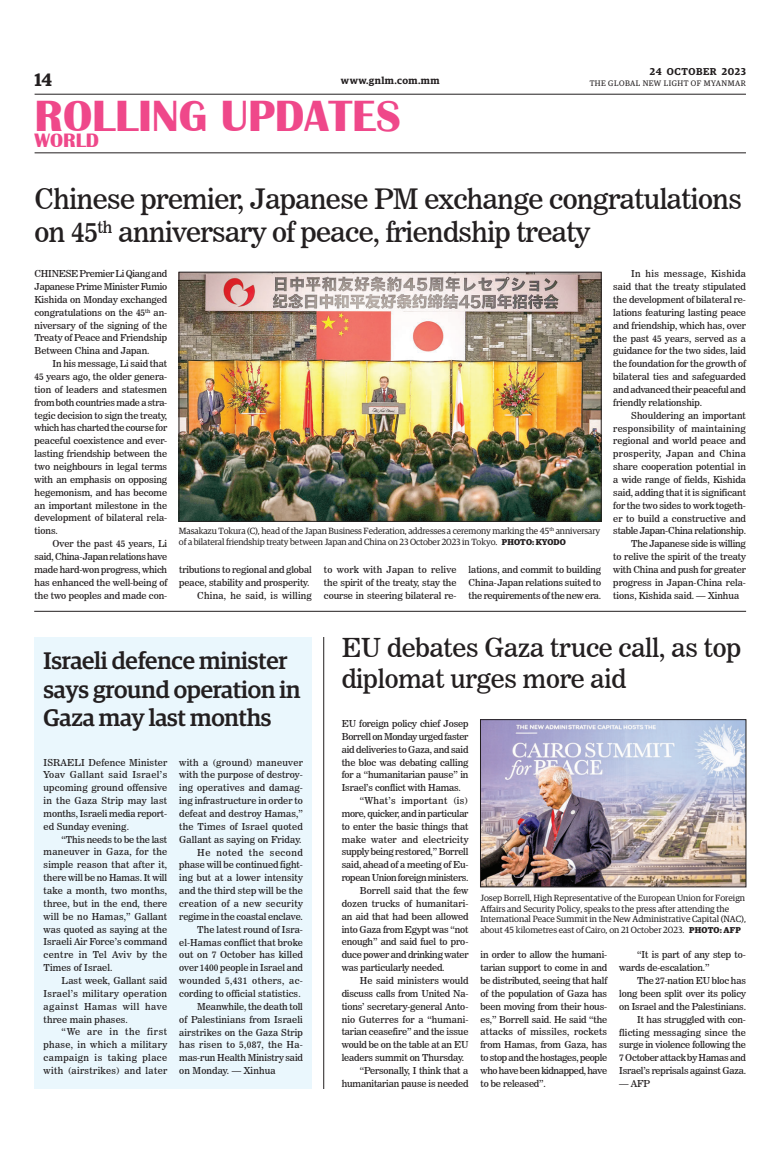
<style>
.page{position:relative;width:773px;height:1152px;background:#fff}
.page>*{position:absolute;margin:0;border:0;box-sizing:border-box;transform-origin:0 0}
.t1{font:700 45px "Britannic";color:#ef488a}
._2_Clm_Head{font:28px/33.6px "News 706 BT Roman C";letter-spacing:-.02em;color:#231f20}
._2_Clm_Head-2{font:26px/31.2px "News 706 BT Roman C";letter-spacing:-.01em;color:#231f20}
._1_Clm_Head{font:500 24px/28.8px "Guardian Egyp";letter-spacing:-.01em;color:#231f20}
.t2{font:700 20px "Britannic";color:#ef488a}
.t3{font:600 18px "Guardian Egyp";color:#231f20}
.t4{font:600 10px "Guardian Egyp";letter-spacing:.055em;color:#231f20}
._2nd_Body{font:9.5px/12.9px "News 706 BT Roman C";letter-spacing:-.005em;color:#231f20;text-align:justify}
.Normal_Para{font:9.5px/12.9px "News 706 BT Roman C";letter-spacing:-.01em;color:#231f20;text-align:justify}
._2nd_Body-2{font:9.5px "News 706 BT Roman C";letter-spacing:.02em;color:#231f20}
.t5{font:9px/10.8px "Guardian Egyp";color:#231f20}
.t6{font:8px "Guardian Egyp";letter-spacing:.06em;color:#231f20}
.s1{font-weight:700;font-size:8.5px}
</style>
<div class="page">
<hr style="left:35px;top:94px;width:711px;height:1px;background:#231f20">
<hr style="left:35px;top:152px;width:711px;height:1px;background:#231f20">
<div style="left:35px;top:637px;width:277px;height:452px;background:#eaf7fd"></div>
<img style="left:181px;top:274px;width:418px;height:245px">
<div style="left:179px;top:272px;width:422px;height:249px;border:1px solid #231f20"></div>
<img style="left:482px;top:722px;width:262px;height:163px">
<div style="left:480px;top:720px;width:266px;height:167px;border:1px solid #231f20"></div>
<hr style="left:34px;top:611px;width:712px;height:1px;background:#231f20">
<hr style="left:323px;top:637px;width:1px;height:452px;background:#231f20">
<p class="t4" style="left:650px;top:64px;width:97px">24 OCTOBER 2023</p>
<h3 class="t3" style="left:35px;top:67px;width:19px">14</h3>
<p class="t4" style="left:341px;top:73px;width:100px">www.gnlm.com.mm</p>
<p class="t6" style="left:589px;top:78px;width:158px">THE GLOBAL NEW LIGHT OF MYANMAR</p>
<h1 class="t1" style="left:35px;top:91px;width:368px">ROLLING UPDATES</h1>
<h3 class="t2" style="left:35px;top:129px;width:66px">WORLD</h3>
<p class="_2_Clm_Head" style="left:35px;top:182px;width:709px">Chinese premier, Japanese PM exchange congratulations on 45<sup>th</sup> anniversary of peace, friendship treaty</p>
<p class="Normal_Para" style="left:35px;top:267px;width:134px">CHINESE Premier Li Qiang and Japanese Prime Minister Fumio Kishida on Monday exchanged congratulations on the 45<sup>th</sup> an&shy;niversary of the signing of the Treaty of Peace and Friendship Between China and Japan.</p>
<p class="_2nd_Body" style="left:35px;top:357px;width:134px;text-indent:18px">In his message, Li said that 45 years ago, the older genera&shy;tion of leaders and statesmen from both countries made a stra&shy;tegic decision to sign the treaty, which has charted the course for peaceful coexistence and ever&shy;lasting friendship between the two neighbours in legal terms with an emphasis on opposing hegemonism, and has become an important milestone in the development of bilateral rela&shy;tions.</p>
<p class="_2nd_Body" style="left:35px;top:537px;width:134px;text-indent:18px">Over the past 45 years, Li said, China-Japan relations have made hard-won progress, which has enhanced the well-being of the two peoples and made con-</p>
<p class="_2nd_Body" style="left:613px;top:267px;width:134px;text-indent:18px">In his message, Kishida said that the treaty stipulated the development of bilateral re&shy;lations featuring lasting peace and friendship, which has, over the past 45 years, served as a guidance for the two sides, laid the foundation for the growth of bilateral ties and safeguarded and advanced their peaceful and friendly relationship.</p>
<p class="_2nd_Body" style="left:613px;top:409px;width:134px;text-indent:18px">Shouldering an important responsibility of maintaining regional and world peace and prosperity, Japan and China share cooperation potential in a wide range of fields, Kishida said, adding that it is significant for the two sides to work togeth&shy;er to build a constructive and stable Japan-China relationship.</p>
<p class="_2nd_Body" style="left:613px;top:537px;width:134px;text-indent:18px">The Japanese side is willing to relive the spirit of the treaty with China and push for greater progress in Japan-China rela&shy;tions, Kishida said. — Xinhua</p>
<p class="t5" style="left:179px;top:525px;width:423px">Masakazu Tokura (C), head of the Japan Business Federation, addresses a ceremony marking the 45<sup>th</sup> anniversary of a bilateral friendship treaty between Japan and China on 23 October 2023 in Tokyo. <span class="s1">PHOTO: KYODO</span></p>
<p class="_2nd_Body" style="left:179px;top:563px;width:134px">tributions to regional and global peace, stability and prosperity.</p>
<p class="_2nd_Body-2" style="left:197px;top:589px;width:116px">China, he said, is willing</p>
<p class="_2nd_Body" style="left:324px;top:563px;width:134px">to work with Japan to relive the spirit of the treaty, stay the course in steering bilateral re-</p>
<p class="_2nd_Body" style="left:468px;top:563px;width:134px">lations, and commit to building China-Japan relations suited to the requirements of the new era.</p>
<p class="_1_Clm_Head" style="left:44px;top:644px;width:258px">Israeli defence minister says ground operation in<br>Gaza may last months</p>
<p class="Normal_Para" style="left:44px;top:756px;width:125px">ISRAELI Defence Minister Yoav Gallant said Israel’s upcoming ground offensive in the Gaza Strip may last months, Israeli media report&shy;ed Sunday evening.</p>
<p class="_2nd_Body" style="left:44px;top:833px;width:125px;text-indent:18px">“This needs to be the last maneuver in Gaza, for the simple reason that after it, there will be no Hamas. It will take a month, two months, three, but in the end, there will be no Hamas,” Gallant was quoted as saying at the Israeli Air Force’s command centre in Tel Aviv by the Times of Israel.</p>
<p class="_2nd_Body" style="left:44px;top:974px;width:125px;text-indent:18px">Last week, Gallant said Israel’s military operation against Hamas will have three main phases.</p>
<p class="_2nd_Body" style="left:44px;top:1026px;width:125px;text-indent:18px">“We are in the first phase, in which a military campaign is taking place with (airstrikes) and later</p>
<p class="_2nd_Body" style="left:179px;top:756px;width:125px">with a (ground) maneuver with the purpose of destroy&shy;ing operatives and damag&shy;ing infrastructure in order to defeat and destroy Hamas,” the Times of Israel quoted Gallant as saying on Friday.</p>
<p class="_2nd_Body" style="left:179px;top:846px;width:125px;text-indent:18px">He noted the second phase will be continued fight&shy;ing but at a lower intensity and the third step will be the creation of a new security regime in the coastal enclave.</p>
<p class="_2nd_Body" style="left:179px;top:923px;width:125px;text-indent:18px">The latest round of Isra&shy;el-Hamas conflict that broke out on 7 October has killed over 1400 people in Israel and wounded 5,431 others, ac&shy;cording to official statistics.</p>
<p class="_2nd_Body" style="left:179px;top:1000px;width:125px;text-indent:18px">Meanwhile, the death toll of Palestinians from Israeli airstrikes on the Gaza Strip has risen to 5,087, the Ha&shy;mas-run Health Ministry said on Monday. — Xinhua</p>
<p class="_2_Clm_Head-2" style="left:342px;top:632px;width:401px">EU debates Gaza truce call, as top diplomat urges more aid</p>
<p class="Normal_Para" style="left:342px;top:717px;width:128px">EU foreign policy chief Josep Borrell on Monday urged faster aid deliveries to Gaza, and said the bloc was debating calling for a “humanitarian pause” in Israel’s conflict with Hamas.</p>
<p class="_2nd_Body" style="left:342px;top:794px;width:128px;text-indent:18px">“What’s important (is) more, quicker, and in particular to enter the basic things that make water and electricity supply being restored,” Borrell said, ahead of a meeting of Eu&shy;ropean Union foreign ministers.</p>
<p class="_2nd_Body" style="left:342px;top:884px;width:128px;text-indent:18px">Borrell said that the few dozen trucks of humanitari&shy;an aid that had been allowed into Gaza from Egypt was “not enough” and said fuel to pro&shy;duce power and drinking water was particularly needed.</p>
<p class="_2nd_Body" style="left:342px;top:974px;width:128px;text-indent:18px">He said ministers would discuss calls from United Na&shy;tions’ secretary-general Anto&shy;nio Guterres for a “humani&shy;tarian ceasefire” and the issue would be on the table at an EU leaders summit on Thursday.</p>
<p class="_2nd_Body" style="left:342px;top:1064px;width:128px;text-align:right">“Personally, I think that a humanitarian pause is needed</p>
<p class="t5" style="left:480px;top:892px;width:267px">Josep Borrell, High Representative of the European Union for Foreign Affairs and Security Policy, speaks to the press after attending the International Peace Summit in the New Administrative Capital (NAC), about 45 kilometres east of Cairo, on 21 October 2023. <span class="s1">PHOTO: AFP</span></p>
<p class="_2nd_Body" style="left:480px;top:948px;width:128px">in order to allow the humani&shy;tarian support to come in and be distributed, seeing that half of the population of Gaza has been moving from their hous&shy;es,” Borrell said. He said “the attacks of missiles, rockets from Hamas, from Gaza, has to stop and the hostages, people who have been kidnapped, have to be released”.</p>
<p class="_2nd_Body" style="left:619px;top:949px;width:128px;text-indent:18px">“It is part of any step to&shy;wards de-escalation.”</p>
<p class="_2nd_Body" style="left:619px;top:974px;width:128px;text-indent:18px">The 27-nation EU bloc has long been split over its policy on Israel and the Palestinians.</p>
<p class="_2nd_Body" style="left:619px;top:1013px;width:128px;text-indent:18px">It has struggled with con&shy;flicting messaging since the surge in violence following the 7 October attack by Hamas and Israel’s reprisals against Gaza.</p>
<p class="_2nd_Body" style="left:619px;top:1077px;width:32px">— AFP</p>
</div>
